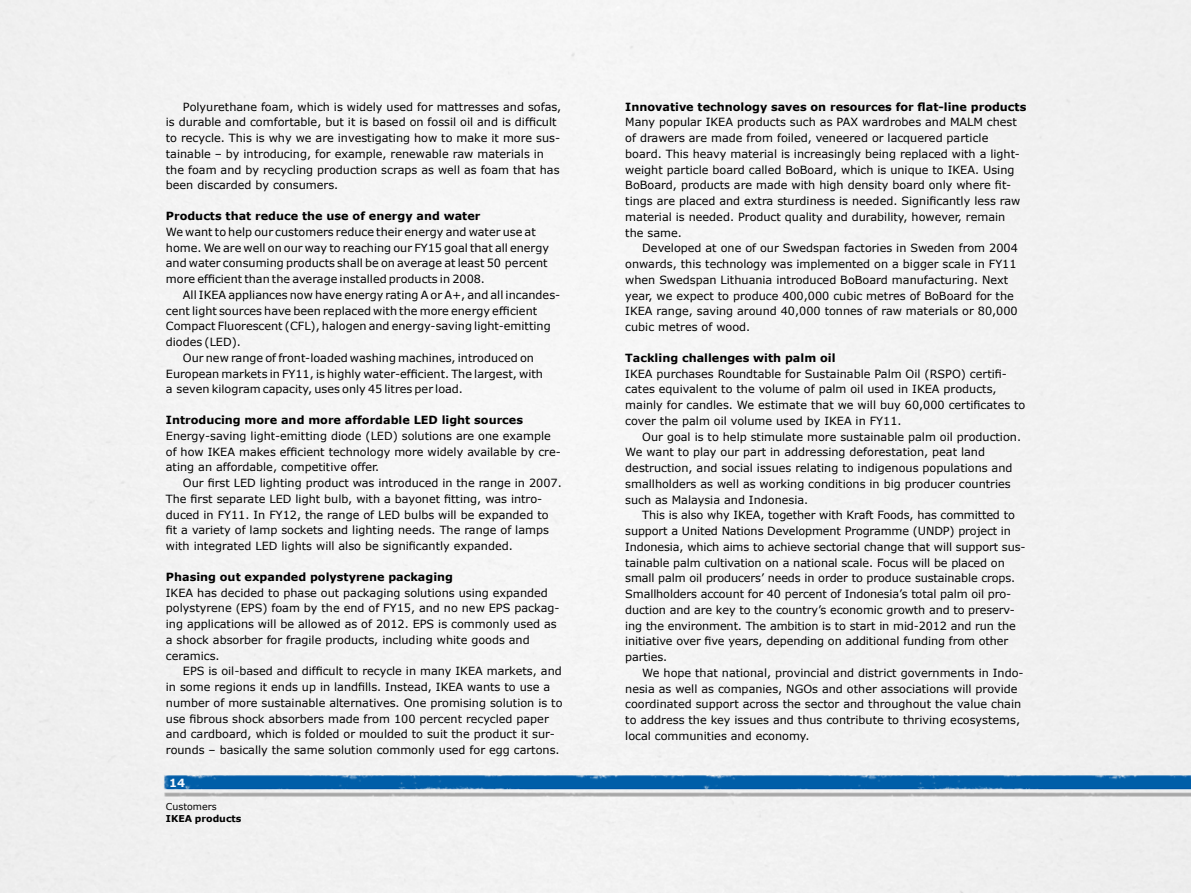
<style>
.page{position:relative;width:1191px;height:893px;background:#fff}
.page>*{position:absolute;margin:0;border:0;box-sizing:border-box;transform-origin:0 0}
.t1{font:11.25px/15.8px "Verdana IKEA";color:#000}
.t2{font:700 11.25px "Verdana IKEA";color:#000}
.t3{font:700 11.25px "Verdana IKEA";color:#f5f6fa}
.t4{font:700 9.45px "Verdana IKEA";color:#000}
.t5{font:9.45px "Verdana IKEA";color:#000}
</style>
<div class="page">
<img style="left:149px;top:739px;width:1042px;height:109px">
<p class="t1" style="left:166px;top:99px;width:397px;text-indent:17px">Polyurethane foam, which is widely used for mattresses and sofas, is durable and comfortable, but it is based on fossil oil and is difficult to recycle. This is why we are investigating how to make it more sus&shy;tainable – by introducing, for example, renewable raw materials in the foam and by recycling production scraps as well as foam that has been discarded by consumers.</p>
<p class="t2" style="left:166px;top:209px;width:316px">Products that reduce the use of energy and water</p>
<p class="t1" style="left:166px;top:224px;width:385px">We want to help our customers reduce their energy and water use at home. We are well on our way to reaching our FY15 goal that all energy and water consuming products shall be on average at least 50 percent more efficient than the average installed products in 2008.</p>
<p class="t1" style="left:183px;top:287px;width:379px">All IKEA appliances now have energy rating A or A+, and all incandes-</p>
<p class="t1" style="left:166px;top:303px;width:373px">cent light sources have been replaced with the more energy efficient</p>
<p class="t1" style="left:166px;top:319px;width:386px">Compact Fluorescent (CFL), halogen and energy-saving light-emitting</p>
<p class="t1" style="left:166px;top:334px;width:77px">diodes (LED).</p>
<p class="t1" style="left:183px;top:350px;width:352px">Our new range of front-loaded washing machines, introduced on</p>
<p class="t1" style="left:166px;top:366px;width:379px">European markets in FY11, is highly water-efficient. The largest, with</p>
<p class="t1" style="left:166px;top:382px;width:299px">a seven kilogram capacity, uses only 45 litres per load.</p>
<p class="t2" style="left:166px;top:413px;width:359px">Introducing more and more affordable LED light sources</p>
<p class="t1" style="left:166px;top:428px;width:396px">Energy-saving light-emitting diode (LED) solutions are one example of how IKEA makes efficient technology more widely available by cre&shy;ating an affordable, competitive offer.</p>
<p class="t1" style="left:166px;top:475px;width:397px;text-indent:17px">Our first LED lighting product was introduced in the range in 2007.<br>The first separate LED light bulb, with a bayonet fitting, was intro&shy;duced in FY11. In FY12, the range of LED bulbs will be expanded to fit a variety of lamp sockets and lighting needs. The range of lamps with integrated LED lights will also be significantly expanded.</p>
<p class="t2" style="left:166px;top:569px;width:289px">Phasing out expanded polystyrene packaging</p>
<p class="t1" style="left:166px;top:585px;width:395px">IKEA has decided to phase out packaging solutions using expanded polystyrene (EPS) foam by the end of FY15, and no new EPS packag&shy;ing applications will be allowed as of 2012. EPS is commonly used as a shock absorber for fragile products, including white goods and ceramics.</p>
<p class="t1" style="left:166px;top:664px;width:398px;text-indent:17px">EPS is oil-based and difficult to recycle in many IKEA markets, and in some regions it ends up in landfills. Instead, IKEA wants to use a number of more sustainable alternatives. One promising solution is to use fibrous shock absorbers made from 100 percent recycled paper and cardboard, which is folded or moulded to suit the product it sur&shy;rounds – basically the same solution commonly used for egg cartons.</p>
<p class="t3" style="left:169px;top:776px;width:17px">14</p>
<p class="t5" style="left:166px;top:800px;width:52px">Customers</p>
<p class="t4" style="left:166px;top:812px;width:77px">IKEA products</p>
<p class="t2" style="left:625px;top:99px;width:402px">Innovative technology saves on resources for flat-line products</p>
<p class="t1" style="left:625px;top:115px;width:396px">Many popular IKEA products such as PAX wardrobes and MALM chest of drawers are made from foiled, veneered or lacquered particle board. This heavy material is increasingly being replaced with a light&shy;weight particle board called BoBoard, which is unique to IKEA. Using BoBoard, products are made with high density board only where fit&shy;tings are placed and extra sturdiness is needed. Significantly less raw material is needed. Product quality and durability, however, remain the same.</p>
<p class="t1" style="left:625px;top:241px;width:394px;text-indent:17px">Developed at one of our Swedspan factories in Sweden from 2004 onwards, this technology was implemented on a bigger scale in FY11 when Swedspan Lithuania introduced BoBoard manufacturing. Next year, we expect to produce 400,000 cubic metres of BoBoard for the IKEA range, saving around 40,000 tonnes of raw materials or 80,000 cubic metres of wood.</p>
<p class="t2" style="left:625px;top:350px;width:212px">Tackling challenges with palm oil</p>
<p class="t1" style="left:625px;top:366px;width:402px">IKEA purchases Roundtable for Sustainable Palm Oil (RSPO) certifi&shy;cates equivalent to the volume of palm oil used in IKEA products, mainly for candles. We estimate that we will buy 60,000 certificates to cover the palm oil volume used by IKEA in FY11.</p>
<p class="t1" style="left:625px;top:429px;width:397px;text-indent:17px">Our goal is to help stimulate more sustainable palm oil production.<br>We want to play our part in addressing deforestation, peat land destruction, and social issues relating to indigenous populations and smallholders as well as working conditions in big producer countries such as Malaysia and Indonesia.</p>
<p class="t1" style="left:625px;top:508px;width:402px;text-indent:17px">This is also why IKEA, together with Kraft Foods, has committed to support a United Nations Development Programme (UNDP) project in Indonesia, which aims to achieve sectorial change that will support sus&shy;tainable palm cultivation on a national scale. Focus will be placed on small palm oil producers’ needs in order to produce sustainable crops.<br>Smallholders account for 40 percent of Indonesia’s total palm oil pro&shy;duction and are key to the country’s economic growth and to preserv&shy;ing the environment. The ambition is to start in mid-2012 and run the initiative over five years, depending on additional funding from other parties.</p>
<p class="t1" style="left:625px;top:665px;width:400px;text-indent:17px">We hope that national, provincial and district governments in Indo&shy;nesia as well as companies, NGOs and other associations will provide coordinated support across the sector and throughout the value chain to address the key issues and thus contribute to thriving ecosystems, local communities and economy.</p>
</div>
